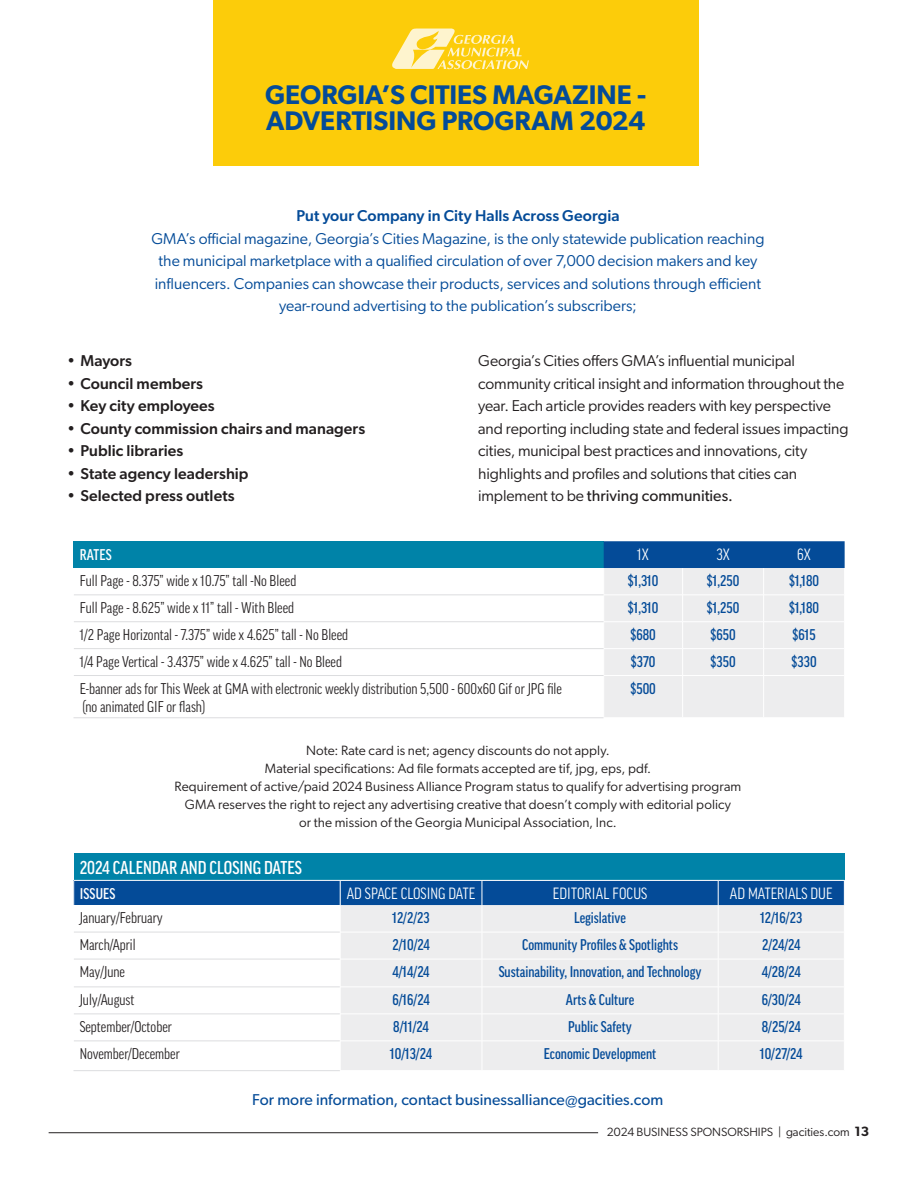
<style>
.page{position:relative;width:918px;height:1188px;background:#fff}
.page>*{position:absolute;margin:0;border:0;box-sizing:border-box;transform-origin:0 0}
.t1{font:600 27px/25.5px "Gibson";color:#044b98}
.t2{font:500 condensed 18px "Good Pro";color:#fff}
.t3{font:15.75px/22.5px "Gibson";letter-spacing:-.01em;color:#231f20}
.t4{font:15.75px/22.5px "Gibson";color:#044b98;text-align:center}
.t5{font:500 15.75px "Gibson";letter-spacing:.005em;color:#231f20}
.t6{font:15.75px "Gibson";letter-spacing:.005em;color:#044b98}
.t7{font:condensed 15.75px "Good Pro";color:#fff}
.t8{font:500 15.75px "Gibson";color:#044b98}
.t9{font:condensed 15px/18px "Good Pro";color:#231f20}
.t10{font:500 condensed 15px "Good Pro";color:#044b98}
.t11{font:500 condensed 15px "Good Pro";letter-spacing:.01em;color:#fff}
.t12{font:13.5px/18px "Gibson";letter-spacing:.01em;color:#231f20;text-align:center}
.t13{font:12px "Gibson";color:#231f20}
.s1{font-weight:400}
.s2{font-style:inherit}
.s3{font-weight:600;font-size:13.5px}
</style>
<div class="page">
<div style="left:74px;top:854px;width:770px;height:26px;background:#0083a8"></div>
<div style="left:74px;top:880px;width:266px;height:25px;background:#044b98"></div>
<svg style="left:74px;top:931px;width:266px;height:110px"></svg>
<hr style="left:74px;top:932px;width:266px;height:1px;background:#dcdddf">
<hr style="left:74px;top:959px;width:266px;height:1px;background:#dcdddf">
<hr style="left:74px;top:987px;width:266px;height:1px;background:#dcdddf">
<hr style="left:74px;top:1014px;width:266px;height:1px;background:#dcdddf">
<hr style="left:74px;top:1041px;width:266px;height:1px;background:#dcdddf">
<hr style="left:74px;top:1070px;width:266px;height:1px;background:#dcdddf">
<hr style="left:74px;top:880px;width:266px;height:1px;background:#fff">
<svg style="left:73px;top:881px;width:1px;height:24px"></svg>
<svg style="left:340px;top:880px;width:505px;height:190px;background:#d0d9e3"></svg>
<div style="left:74px;top:541px;width:530px;height:27px;background:#0083a8"></div>
<svg style="left:74px;top:594px;width:529px;height:124px"></svg>
<svg style="left:603px;top:541px;width:242px;height:176px;background:#c9d4e1"></svg>
<hr style="left:604px;top:675px;width:79px;height:1px;background:#fff">
<hr style="left:603px;top:676px;width:1px;height:42px;background:#fff">
<hr style="left:683px;top:675px;width:81px;height:1px;background:#fff">
<hr style="left:682px;top:676px;width:1px;height:42px;background:#fff">
<hr style="left:764px;top:675px;width:81px;height:1px;background:#fff">
<hr style="left:763px;top:676px;width:1px;height:42px;background:#fff">
<hr style="left:844px;top:676px;width:1px;height:42px;background:#fff">
<hr style="left:74px;top:595px;width:530px;height:1px;background:#dcdddf">
<hr style="left:74px;top:621px;width:530px;height:1px;background:#dcdddf">
<hr style="left:74px;top:648px;width:530px;height:1px;background:#dcdddf">
<hr style="left:74px;top:675px;width:530px;height:1px;background:#dcdddf">
<hr style="left:74px;top:718px;width:530px;height:1px;background:#dcdddf">
<div style="left:213px;top:0;width:486px;height:165px;background:#fccc0a"></div>
<svg style="left:392px;top:28px;width:137px;height:41px"></svg>
<hr style="left:49px;top:1132px;width:549px;height:1px;background:#231f20">
<h1 class="t1" style="left:265px;top:82px;width:383px">GEORGIA’S CITIES MAGAZINE -<br>ADVERTISING PROGRAM 2024</h1>
<p class="t8" style="left:296px;top:206px;width:325px">Put your Company in City Halls Across Georgia</p>
<p class="t4" style="left:151px;top:227px;width:615px">GMA’s official magazine, Georgia’s Cities Magazine, is the only statewide publication reaching the municipal marketplace with a qualified circulation of over 7,000 decision makers and key influencers. Companies can showcase their products, services and solutions through efficient year-round advertising to the publication’s subscribers;</p>
<p class="t5" style="left:67px;top:351px;width:67px"><span class="s1">•</span> Mayors</p>
<p class="t5" style="left:67px;top:374px;width:137px"><span class="s1">•</span> Council members</p>
<p class="t5" style="left:67px;top:396px;width:149px"><span class="s1">•</span> Key city employees</p>
<p class="t5" style="left:67px;top:419px;width:300px"><span class="s1">•</span> County commission chairs and managers</p>
<p class="t5" style="left:67px;top:441px;width:118px"><span class="s1">•</span> Public libraries</p>
<p class="t5" style="left:67px;top:464px;width:183px"><span class="s1">•</span> State agency leadership</p>
<p class="t5" style="left:67px;top:486px;width:169px"><span class="s1">•</span> Selected press outlets</p>
<p class="t3" style="left:478px;top:349px;width:372px">Georgia’s Cities offers GMA’s influential municipal community critical insight and information throughout the year. Each article provides readers with key perspective and reporting including state and federal issues impacting cities, municipal best practices and innovations, city highlights and profiles and solutions that cities can implement to be <span class="s2">thriving communities.</span></p>
<p class="t11" style="left:80px;top:546px;width:33px">RATES</p>
<p class="t7" style="left:637px;top:546px;width:13px">1X</p>
<p class="t7" style="left:716px;top:546px;width:15px">3X</p>
<p class="t7" style="left:797px;top:546px;width:15px">6X</p>
<p class="t9" style="left:80px;top:572px;width:218px">Full Page - 8.375” wide x 10.75” tall -No Bleed</p>
<p class="t10" style="left:628px;top:572px;width:32px">$1,310</p>
<p class="t10" style="left:707px;top:572px;width:34px">$1,250</p>
<p class="t10" style="left:789px;top:572px;width:32px">$1,180</p>
<p class="t9" style="left:80px;top:599px;width:216px">Full Page - 8.625” wide x 11” tall - With Bleed</p>
<p class="t10" style="left:628px;top:599px;width:32px">$1,310</p>
<p class="t10" style="left:707px;top:599px;width:34px">$1,250</p>
<p class="t10" style="left:789px;top:599px;width:32px">$1,180</p>
<p class="t9" style="left:80px;top:626px;width:270px">1/2 Page Horizontal - 7.375” wide x 4.625” tall - No Bleed</p>
<p class="t10" style="left:630px;top:626px;width:27px">$680</p>
<p class="t10" style="left:711px;top:626px;width:27px">$650</p>
<p class="t10" style="left:793px;top:626px;width:25px">$615</p>
<p class="t9" style="left:80px;top:653px;width:264px">1/4 Page Vertical - 3.4375” wide x 4.625” tall - No Bleed</p>
<p class="t10" style="left:631px;top:653px;width:26px">$370</p>
<p class="t10" style="left:711px;top:653px;width:27px">$350</p>
<p class="t10" style="left:792px;top:653px;width:26px">$330</p>
<p class="t9" style="left:80px;top:679px;width:484px">E-banner ads for This Week at GMA with electronic weekly distribution 5,500 - 600x60 Gif or JPG file (no animated GIF or flash)</p>
<p class="t10" style="left:630px;top:680px;width:27px">$500</p>
<p class="t12" style="left:175px;top:741px;width:568px">Note: Rate card is net; agency discounts do not apply.<br>Material specifications: Ad file formats accepted are tif, jpg, eps, pdf.<br>Requirement of active/paid 2024 Business Alliance Program status to qualify for advertising program GMA reserves the right to reject any advertising creative that doesn’t comply with editorial policy<br>or the mission of the Georgia Municipal Association, Inc.</p>
<p class="t2" style="left:80px;top:858px;width:224px">2024 CALENDAR AND CLOSING DATES</p>
<p class="t11" style="left:80px;top:885px;width:37px">ISSUES</p>
<p class="t7" style="left:347px;top:885px;width:130px">AD SPACE CLOSING DATE</p>
<p class="t7" style="left:553px;top:885px;width:96px">EDITORIAL FOCUS</p>
<p class="t7" style="left:730px;top:885px;width:104px">AD MATERIALS DUE</p>
<p class="t9" style="left:80px;top:909px;width:85px">January/February</p>
<p class="t10" style="left:392px;top:910px;width:39px">12/2/23</p>
<p class="t10" style="left:574px;top:910px;width:53px">Legislative</p>
<p class="t10" style="left:760px;top:910px;width:43px">12/16/23</p>
<p class="t9" style="left:80px;top:936px;width:57px">March/April</p>
<p class="t10" style="left:392px;top:937px;width:39px">2/10/24</p>
<p class="t10" style="left:522px;top:937px;width:157px">Community Profiles &amp; Spotlights</p>
<p class="t10" style="left:762px;top:937px;width:40px">2/24/24</p>
<p class="t9" style="left:80px;top:963px;width:47px">May/June</p>
<p class="t10" style="left:393px;top:964px;width:39px">4/14/24</p>
<p class="t10" style="left:499px;top:964px;width:204px">Sustainability, Innovation, and Technology</p>
<p class="t10" style="left:762px;top:964px;width:40px">4/28/24</p>
<p class="t9" style="left:80px;top:991px;width:56px">July/August</p>
<p class="t10" style="left:392px;top:991px;width:39px">6/16/24</p>
<p class="t10" style="left:566px;top:991px;width:70px">Arts &amp; Culture</p>
<p class="t10" style="left:762px;top:991px;width:41px">6/30/24</p>
<p class="t9" style="left:80px;top:1018px;width:94px">September/October</p>
<p class="t10" style="left:393px;top:1018px;width:37px">8/11/24</p>
<p class="t10" style="left:568px;top:1018px;width:65px">Public Safety</p>
<p class="t10" style="left:762px;top:1018px;width:40px">8/25/24</p>
<p class="t9" style="left:80px;top:1045px;width:102px">November/December</p>
<p class="t10" style="left:390px;top:1045px;width:43px">10/13/24</p>
<p class="t10" style="left:544px;top:1045px;width:114px">Economic Development</p>
<p class="t10" style="left:760px;top:1045px;width:44px">10/27/24</p>
<p class="t6" style="left:252px;top:1090px;width:413px">For more information, contact businessalliance@gacities.com</p>
<p class="t13" style="left:607px;top:1125px;width:264px">2024 BUSINESS SPONSORSHIPS | gacities.com <span class="s3">13</span></p>
</div>
